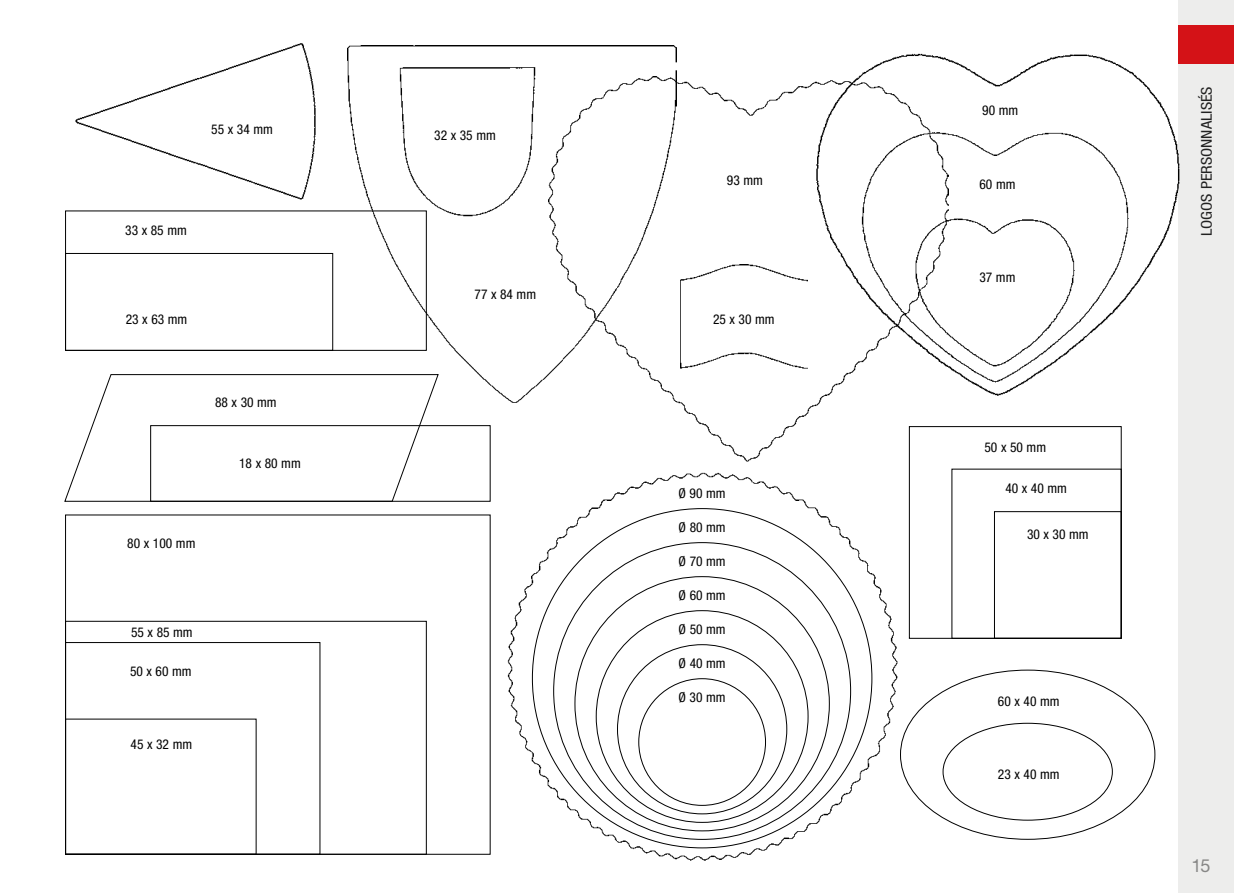
<style>
.page{position:relative;width:1234px;height:893px;background:#fff}
.page>*{position:absolute;margin:0;border:0;box-sizing:border-box;transform-origin:0 0}
.t1{font:18px "Helvetica Neue LT Pro";color:#878786}
.t2{font:condensed 14.85px "Helvetica Neue LT Pro";color:#212121;scale:1.11 1}
.t3{font:condensed 13.5px "Helvetica Neue LT Pro";color:#000}
</style>
<div class="page">
<div style="left:1178px;top:0;width:55px;height:893px;background:#ededec"></div>
<div style="left:65px;top:253px;width:268px;height:98px;border:1px solid #000"></div>
<img style="left:859px;top:53px;width:321px;height:343px">
<img style="left:948px;top:130px;width:181px;height:253px">
<img style="left:948px;top:215px;width:127px;height:154px">
<div style="left:993px;top:511px;width:128px;height:128px;border:1px solid #000"></div>
<svg style="left:64px;top:374px;width:375px;height:128px"></svg>
<img style="left:507px;top:472px;width:391px;height:389px">
<div style="left:65px;top:642px;width:255px;height:213px;border:1px solid #000"></div>
<div style="left:65px;top:719px;width:191px;height:136px;border:1px solid #000"></div>
<img style="left:348px;top:46px;width:328px;height:356px">
<img style="left:548px;top:76px;width:400px;height:387px">
<img style="left:680px;top:264px;width:127px;height:105px">
<img style="left:75px;top:43px;width:241px;height:157px">
<div style="left:1178px;top:25px;width:55px;height:39px;background:#d41217"></div>
<p class="t3" style="left:211px;top:122px;width:63px">55 x 34 mm</p>
<p class="t3" style="left:125px;top:223px;width:63px">33 x 85 mm</p>
<p class="t3" style="left:126px;top:311px;width:63px">23 x 63 mm</p>
<p class="t3" style="left:215px;top:395px;width:63px">88 x 30 mm</p>
<p class="t3" style="left:239px;top:456px;width:63px">18 x 80 mm</p>
<p class="t3" style="left:127px;top:535px;width:70px">80 x 100 mm</p>
<p class="t3" style="left:131px;top:624px;width:63px">55 x 85 mm</p>
<p class="t3" style="left:130px;top:663px;width:63px">50 x 60 mm</p>
<p class="t3" style="left:130px;top:736px;width:63px">45 x 32 mm</p>
<p class="t3" style="left:434px;top:127px;width:63px">32 x 35 mm</p>
<p class="t3" style="left:474px;top:286px;width:63px">77 x 84 mm</p>
<p class="t3" style="left:726px;top:172px;width:38px">93 mm</p>
<p class="t3" style="left:712px;top:311px;width:63px">25 x 30 mm</p>
<p class="t3" style="left:678px;top:485px;width:49px">Ø 90 mm</p>
<p class="t3" style="left:678px;top:519px;width:49px">Ø 80 mm</p>
<p class="t3" style="left:678px;top:553px;width:49px">Ø 70 mm</p>
<p class="t3" style="left:678px;top:587px;width:49px">Ø 60 mm</p>
<p class="t3" style="left:678px;top:621px;width:49px">Ø 50 mm</p>
<p class="t3" style="left:678px;top:655px;width:49px">Ø 40 mm</p>
<p class="t3" style="left:678px;top:689px;width:49px">Ø 30 mm</p>
<p class="t3" style="left:981px;top:103px;width:38px">90 mm</p>
<p class="t3" style="left:979px;top:176px;width:38px">60 mm</p>
<p class="t3" style="left:979px;top:269px;width:38px">37 mm</p>
<p class="t3" style="left:984px;top:439px;width:63px">50 x 50 mm</p>
<p class="t3" style="left:1005px;top:481px;width:63px">40 x 40 mm</p>
<p class="t3" style="left:1026px;top:527px;width:63px">30 x 30 mm</p>
<p class="t3" style="left:997px;top:694px;width:63px">60 x 40 mm</p>
<p class="t3" style="left:997px;top:766px;width:63px">23 x 40 mm</p>
<p class="t2" style="left:1197px;top:236px;width:137px;rotate:-90deg">LOGOS PERSONNALISÉS</p>
<h1 class="t1" style="left:1191px;top:854px;width:21px">15</h1>
</div>
